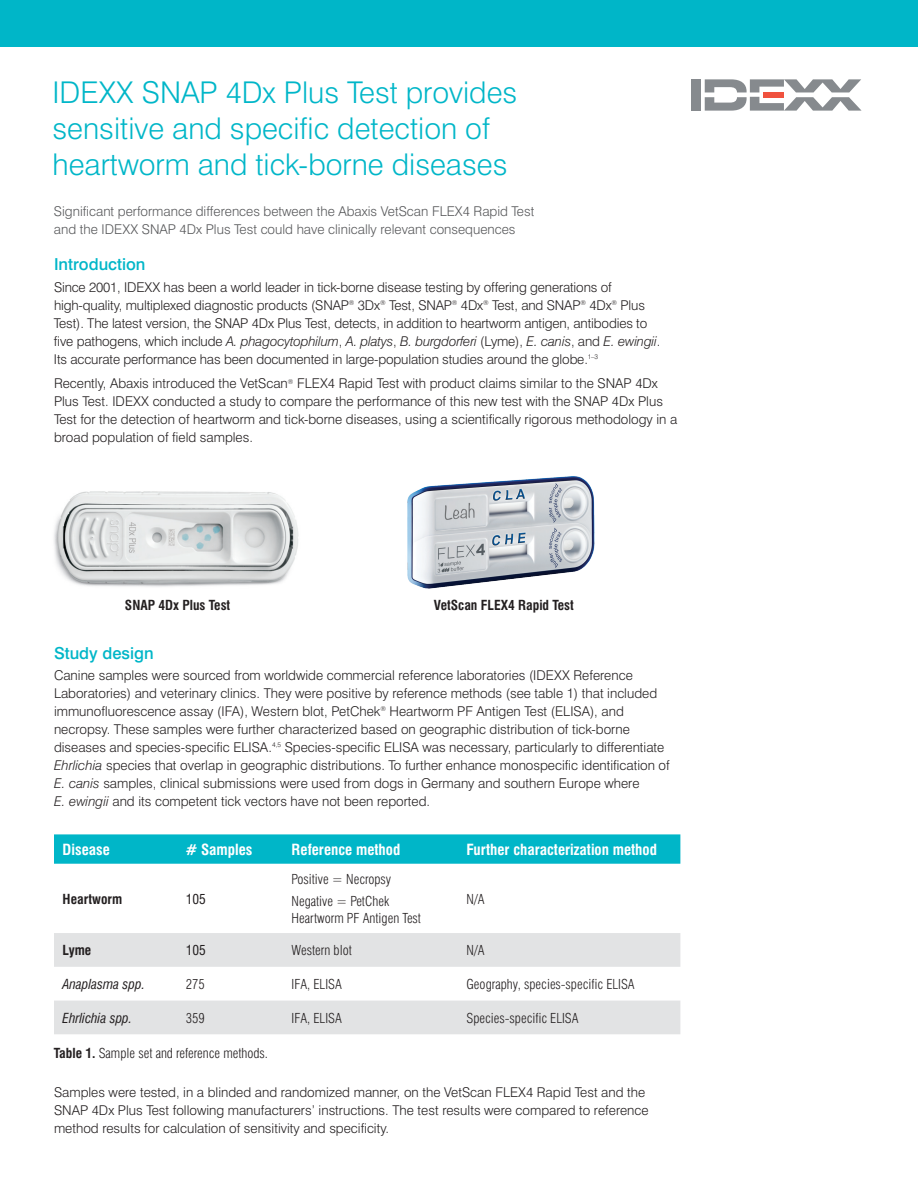
<style>
.page{position:relative;width:918px;height:1188px;background:#fff}
.page>*{position:absolute;margin:0;border:0;box-sizing:border-box;transform-origin:0 0}
.t1{font:300 30px/36px "Swiss 721 BT";color:#00b6c8}
.t2{font:500 16.5px "Swiss 721 BT";color:#00b6c8}
.t3{font:700 condensed 15px "Swiss 721 BT";color:#fff}
.t4{font:300 13.5px/18px "Swiss 721 BT";color:#231f20}
.t5{font:300 condensed 13.5px/21.9px "Swiss 721 BT";color:#231f20}
.t6{font:300 13.5px/18px "Swiss 721 BT";color:#57585a}
.t7{font:700 condensed 13.5px "Swiss 721 BT";color:#231f20}
.t8{font:italic condensed 13.5px "Swiss 721 BT";color:#231f20}
.t9{font:condensed 13.5px "Swiss 721 BT";color:#231f20}
.s1{font-style:italic}
.s2{font-weight:700}
</style>
<div class="page">
<div style="left:0;top:0;width:918px;height:46px;background:#00b6c8"></div>
<div style="left:54px;top:834px;width:626px;height:30px;background:#00b6c8"></div>
<svg style="left:54px;top:933px;width:626px;height:101px;fill:#e2e3e4"></svg>
<div style="left:691px;top:79px;width:10px;height:32px;background:#868a8e"></div>
<svg style="left:705px;top:79px;width:157px;height:32px"></svg>
<img style="left:407px;top:476px;width:188px;height:113px">
<img style="left:54px;top:491px;width:245px;height:96px">
<h1 class="t1" style="left:52px;top:75px;width:466px">IDEXX SNAP 4Dx Plus Test provides sensitive and specific detection of heartworm and tick-borne diseases</h1>
<p class="t6" style="left:54px;top:202px;width:482px">Significant performance differences between the Abaxis VetScan FLEX4 Rapid Test and the IDEXX SNAP 4Dx Plus Test could have clinically relevant consequences</p>
<p class="t2" style="left:54px;top:254px;width:93px">Introduction</p>
<p class="t4" style="left:54px;top:278px;width:608px">Since 2001, IDEXX has been a world leader in tick-borne disease testing by offering generations of high-quality, multiplexed diagnostic products (SNAP<sup>®</sup> 3Dx<sup>®</sup> Test, SNAP<sup>®</sup> 4Dx<sup>®</sup> Test, and SNAP<sup>®</sup> 4Dx<sup>®</sup> Plus Test). The latest version, the SNAP 4Dx Plus Test, detects, in addition to heartworm antigen, antibodies to five pathogens, which include <span class="s1">A. phagocytophilum</span>, <span class="s1">A. platys</span>, <span class="s1">B. burgdorferi</span> (Lyme), <span class="s1">E. canis</span>, and <span class="s1">E. ewingii</span>.<br>Its accurate performance has been documented in large-population studies around the globe.<sup>1–3</sup></p>
<p class="t4" style="left:54px;top:374px;width:625px">Recently, Abaxis introduced the VetScan<sup>®</sup> FLEX4 Rapid Test with product claims similar to the SNAP 4Dx Plus Test. IDEXX conducted a study to compare the performance of this new test with the SNAP 4Dx Plus Test for the detection of heartworm and tick-borne diseases, using a scientifically rigorous methodology in a broad population of field samples.</p>
<p class="t7" style="left:125px;top:597px;width:107px">SNAP 4Dx Plus Test</p>
<p class="t7" style="left:434px;top:597px;width:141px">VetScan FLEX4 Rapid Test</p>
<p class="t2" style="left:54px;top:643px;width:101px">Study design</p>
<p class="t4" style="left:54px;top:666px;width:617px">Canine samples were sourced from worldwide commercial reference laboratories (IDEXX Reference Laboratories) and veterinary clinics. They were positive by reference methods (see table 1) that included immunofluorescence assay (IFA), Western blot, PetChek<sup>®</sup> Heartworm PF Antigen Test (ELISA), and necropsy. These samples were further characterized based on geographic distribution of tick-borne diseases and species-specific ELISA.<sup>4,5</sup> Species-specific ELISA was necessary, particularly to differentiate <span class="s1">Ehrlichia</span> species that overlap in geographic distributions. To further enhance monospecific identification of <span class="s1">E. canis</span> samples, clinical submissions were used from dogs in Germany and southern Europe where<br><span class="s1">E. ewingii</span> and its competent tick vectors have not been reported.</p>
<p class="t3" style="left:63px;top:841px;width:49px">Disease</p>
<p class="t3" style="left:186px;top:841px;width:68px"># Samples</p>
<p class="t3" style="left:292px;top:841px;width:110px">Reference method</p>
<p class="t3" style="left:467px;top:841px;width:192px">Further characterization method</p>
<p class="t7" style="left:63px;top:891px;width:61px">Heartworm</p>
<p class="t9" style="left:186px;top:891px;width:22px">105</p>
<p class="t5" style="left:292px;top:868px;width:101px">Positive = Necropsy<br>Negative = PetChek</p>
<p class="t5" style="left:292px;top:907px;width:131px">Heartworm PF Antigen Test</p>
<p class="t5" style="left:467px;top:888px;width:20px">N/A</p>
<p class="t7" style="left:63px;top:942px;width:30px">Lyme</p>
<p class="t9" style="left:186px;top:942px;width:22px">105</p>
<p class="t5" style="left:292px;top:939px;width:62px">Western blot</p>
<p class="t5" style="left:467px;top:939px;width:20px">N/A</p>
<p class="t8" style="left:63px;top:976px;width:84px">Anaplasma spp.</p>
<p class="t5" style="left:186px;top:973px;width:20px">275</p>
<p class="t5" style="left:292px;top:973px;width:52px">IFA, ELISA</p>
<p class="t5" style="left:467px;top:973px;width:170px">Geography, species-specific ELISA</p>
<p class="t8" style="left:63px;top:1010px;width:71px">Ehrlichia spp.</p>
<p class="t5" style="left:186px;top:1007px;width:20px">359</p>
<p class="t5" style="left:292px;top:1007px;width:52px">IFA, ELISA</p>
<p class="t5" style="left:467px;top:1007px;width:114px">Species-specific ELISA</p>
<p class="t5" style="left:54px;top:1042px;width:216px"><span class="s2">Table 1.</span> Sample set and reference methods.</p>
<p class="t4" style="left:54px;top:1083px;width:596px">Samples were tested, in a blinded and randomized manner, on the VetScan FLEX4 Rapid Test and the<br>SNAP 4Dx Plus Test following manufacturers’ instructions. The test results were compared to reference method results for calculation of sensitivity and specificity.</p>
</div>
